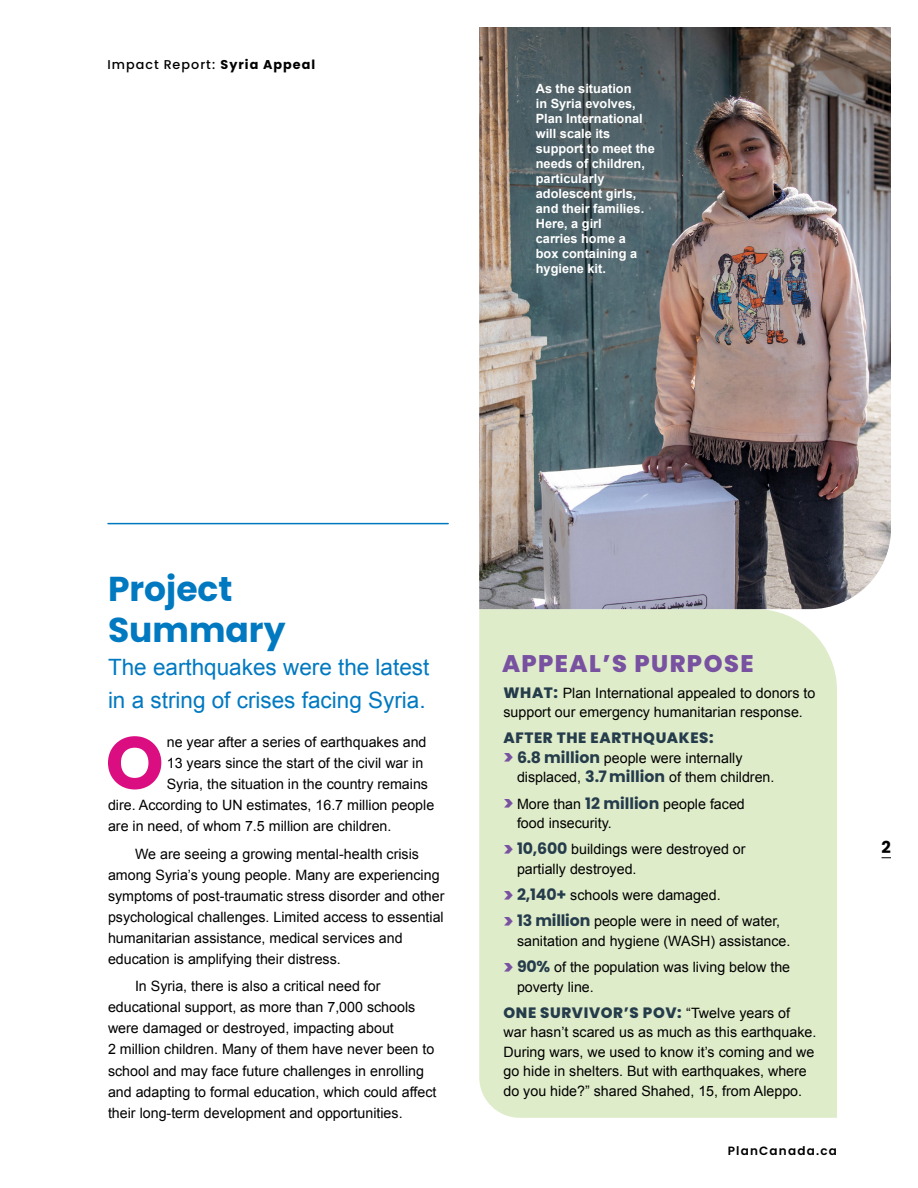
<style>
.page{position:relative;width:918px;height:1188px;background:#fff}
.page>*{position:absolute;margin:0;border:0;box-sizing:border-box;transform-origin:0 0}
.t1{font:700 74.1px "Poppins";color:#da0e81}
.t2{font:700 34.5px/40.5px "Poppins";color:#0079c1}
.t3{font:800 24px "Poppins";letter-spacing:.06em;color:#7851a1}
.t4{font:22.5px/33px "Arial";color:#0079c1}
.t5{font:700 16.5px "Poppins";color:#000}
.t6{font:800 15px "Poppins";letter-spacing:.04em;color:#243c4b}
.t7{font:14.25px/21px "Arial";color:#000}
.t8{font:700 12.75px/15px "Arial";color:#fff}
.t9{font:500 12.75px "Poppins";letter-spacing:.08em;color:#000}
.t10{font:600 12px "Poppins";letter-spacing:.1em;color:#000}
.s1{font-weight:700}
.s2{font-family:"Poppins";font-weight:800;font-size:15px;color:#243c4b}
.s3{font-family:"Poppins";font-weight:800;font-size:19.5px;color:#7851a1}
.s4{font-family:"Poppins";font-weight:700;font-size:15.75px;color:#243c4b}
.s5{font-family:"Arial";font-weight:400;font-size:14.25px;color:#000}
</style>
<div class="page">
<div style="left:479px;top:609px;width:358px;height:509px;background:#dfecca"></div>
<img style="left:479px;top:27px;width:412px;height:582px">
<hr style="left:108px;top:523px;width:340px;height:1px;background:#0079c1">
<p class="t9" style="left:108px;top:57px;width:209px">Impact Report: <span class="s1">Syria Appeal</span></p>
<p class="t8" style="left:536px;top:81px;width:121px">As the situation<br>in Syria evolves,<br>Plan International will scale its support to meet the needs of children, particularly adolescent girls, and their families.<br>Here, a girl<br>carries home a<br>box containing a hygiene kit.</p>
<h2 class="t2" style="left:108px;top:569px;width:179px">Project<br>Summary</h2>
<h3 class="t4" style="left:108px;top:651px;width:323px">The earthquakes were the latest in a string of crises facing Syria.</h3>
<h3 class="t3" style="left:502px;top:649px;width:253px">APPEAL’S PURPOSE</h3>
<p class="t7" style="left:504px;top:683px;width:313px;line-height:19.5px"><span class="s2">WHAT:</span> Plan International appealed to donors to support our emergency humanitarian response.</p>
<p class="t6" style="left:504px;top:729px;width:212px">AFTER THE EARTHQUAKES:</p>
<p class="t7" style="left:517px;top:748px;width:259px;line-height:19.5px;text-indent:-13px"><span class="s3">&gt;</span> <span class="s4">6.8 million</span> people were internally displaced, <span class="s4">3.7 million</span> of them children.</p>
<p class="t7" style="left:517px;top:794px;width:229px;line-height:19.5px;text-indent:-13px"><span class="s3">&gt;</span> More than <span class="s4">12 million</span> people faced food insecurity.</p>
<p class="t7" style="left:517px;top:840px;width:230px;line-height:19.5px;text-indent:-13px"><span class="s3">&gt;</span> <span class="s4">10,600</span> buildings were destroyed or partially destroyed.</p>
<p class="t7" style="left:504px;top:882px;width:278px;line-height:26.2px"><span class="s3">&gt;</span> <span class="s4">2,140+</span> schools were damaged.<br><span class="s3">&gt;</span> <span class="s4">13 million</span> people were in need of water,</p>
<p class="t7" style="left:504px;top:928px;width:289px;line-height:26.2px;text-align:right">sanitation and hygiene (WASH) assistance. <span class="s3">&gt;</span> <span class="s4">90%</span> of the population was living below the</p>
<p class="t7" style="left:517px;top:976px;width:78px">poverty line.</p>
<p class="t6" style="left:504px;top:1004px;width:288px">ONE SURVIVOR’S POV: <span class="s5">“Twelve years of</span></p>
<p class="t7" style="left:504px;top:1023px;width:314px;line-height:19.5px">war hasn’t scared us as much as this earthquake.<br>During wars, we used to know it’s coming and we go hide in shelters. But with earthquakes, where do you hide?” shared Shahed, 15, from Aleppo.</p>
<h1 class="t1" style="left:106px;top:720px;width:60px">O</h1>
<p class="t7" style="left:167px;top:732px;width:261px">ne year after a series of earthquakes and</p>
<p class="t7" style="left:167px;top:753px;width:258px">13 years since the start of the civil war in</p>
<p class="t7" style="left:167px;top:774px;width:263px">Syria, the situation in the country remains</p>
<p class="t7" style="left:108px;top:795px;width:328px">dire. According to UN estimates, 16.7 million people</p>
<p class="t7" style="left:108px;top:816px;width:285px">are in need, of whom 7.5 million are children.</p>
<p class="t7" style="left:108px;top:843px;width:338px;text-indent:27px">We are seeing a growing mental-health crisis among Syria’s young people. Many are experiencing symptoms of post-traumatic stress disorder and other psychological challenges. Limited access to essential humanitarian assistance, medical services and education is amplifying their distress.</p>
<p class="t7" style="left:108px;top:976px;width:330px;text-indent:27px">In Syria, there is also a critical need for educational support, as more than 7,000 schools were damaged or destroyed, impacting about<br>2 million children. Many of them have never been to school and may face future challenges in enrolling and adapting to formal education, which could affect their long-term development and opportunities.</p>
<p class="t10" style="left:728px;top:1144px;width:111px">PlanCanada.ca</p>
<p class="t5" style="left:882px;top:838px;width:11px">2</p>
</div>
